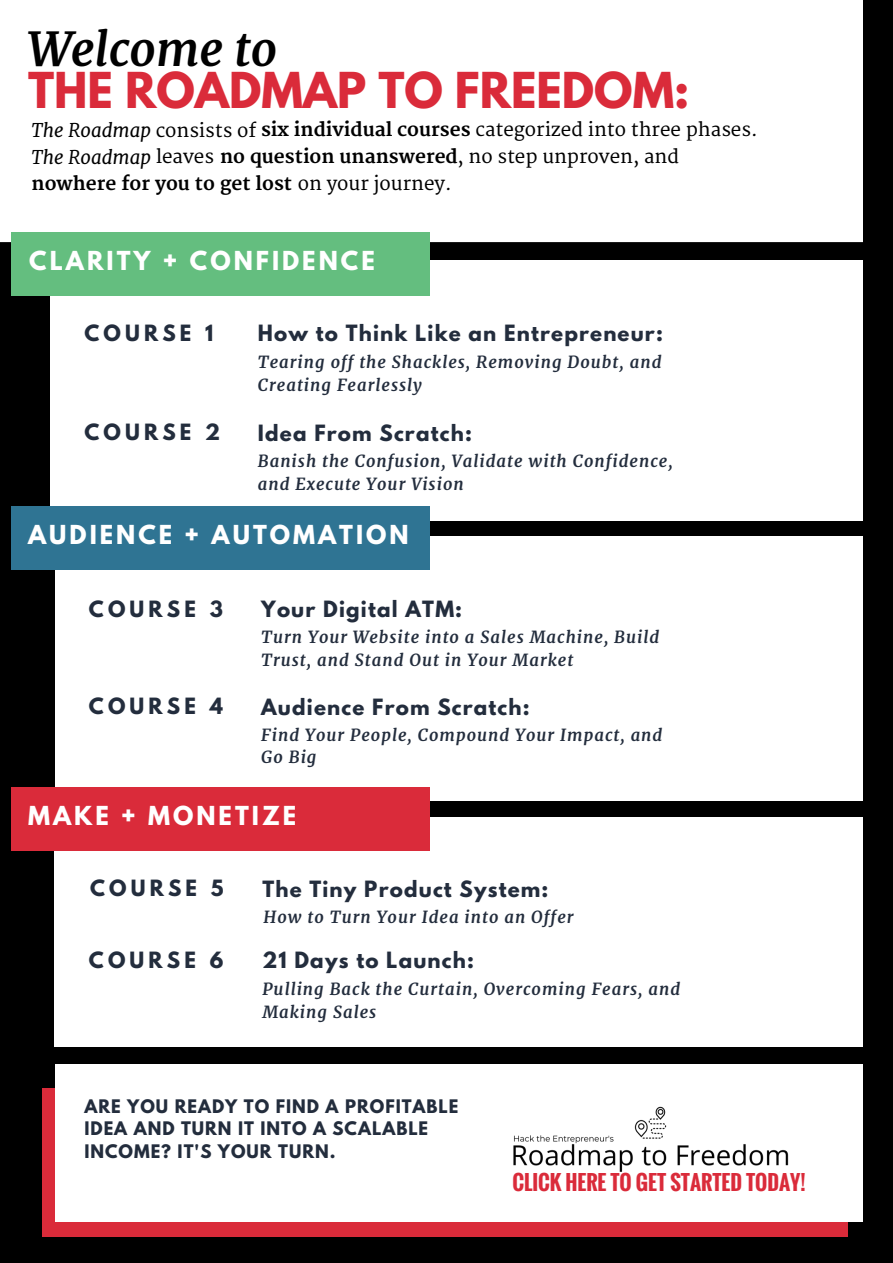
<style>
.page{position:relative;width:893px;height:1263px;background:#000}
.page>*{position:absolute;margin:0;border:0;box-sizing:border-box;transform-origin:0 0}
.t1{font:italic 700 46.35px "Merriweather";color:#000}
.t2{font:700 43.8px "League Spartan";color:#da2b3a}
.t3{font:700 23.25px "League Spartan";letter-spacing:.13em;color:#fff}
.t4{font:700 20.55px "Oswald";color:#da2b3a}
.t5{font:700 19.8px "League Spartan";letter-spacing:.06em;color:#232d3d}
.t6{font:18.75px/27px "Merriweather";color:#000}
.t7{font:italic 700 16.5px/22.5px "Merriweather";letter-spacing:.06em;color:#232d3d}
.t8{font:700 16.5px/22.5px "League Spartan";letter-spacing:.06em;color:#232d3d}
.s1{font-style:italic}
.s2{font-weight:700}
</style>
<div class="page">
<div style="left:0;top:0;width:893px;height:242px;background:#fff"></div>
<div style="left:51px;top:260px;width:833px;height:260px;background:#fff"></div>
<div style="left:11px;top:233px;width:419px;height:63px;background:#64be7f"></div>
<div style="left:55px;top:536px;width:827px;height:265px;background:#fff"></div>
<div style="left:11px;top:506px;width:419px;height:63px;background:#2f7493"></div>
<div style="left:54px;top:817px;width:828px;height:230px;background:#fff"></div>
<div style="left:11px;top:788px;width:419px;height:63px;background:#da2b3a"></div>
<div style="left:43px;top:1088px;width:805px;height:148px;background:#da2b3a"></div>
<div style="left:55px;top:1064px;width:814px;height:158px;background:#fff"></div>
<img style="left:513px;top:1106px;width:276px;height:66px">
<div style="left:864px;top:0;width:29px;height:1263px;background:#000"></div>
<h1 class="t1" style="left:28px;top:20px;width:251px">Welcome to</h1>
<h2 class="t2" style="left:28px;top:69px;width:663px">THE ROADMAP TO FREEDOM:</h2>
<p class="t6" style="left:32px;top:116px;width:727px"><span class="s1">The Roadmap</span> consists of <span class="s2">six individual courses</span> categorized into three phases.<br><span class="s1">The Roadmap</span> leaves <span class="s2">no question unanswered</span>, no step unproven, and <span class="s2">nowhere for you to get lost</span> on your journey.</p>
<h3 class="t3" style="left:29px;top:249px;width:347px">CLARITY + CONFIDENCE</h3>
<p class="t5" style="left:84px;top:323px;width:130px">COURSE 1</p>
<p class="t5" style="left:258px;top:323px;width:407px">How to Think Like an Entrepreneur:</p>
<p class="t7" style="left:258px;top:351px;width:405px">Tearing off the Shackles, Removing Doubt, and<br>Creating Fearlessly</p>
<p class="t5" style="left:84px;top:422px;width:137px">COURSE 2</p>
<p class="t5" style="left:258px;top:424px;width:216px">Idea From Scratch:</p>
<p class="t7" style="left:258px;top:450px;width:416px">Banish the Confusion, Validate with Confidence, and Execute Your Vision</p>
<h3 class="t3" style="left:28px;top:523px;width:382px">AUDIENCE + AUTOMATION</h3>
<p class="t5" style="left:89px;top:599px;width:135px">COURSE 3</p>
<p class="t5" style="left:261px;top:599px;width:202px">Your Digital ATM:</p>
<p class="t7" style="left:261px;top:626px;width:400px">Turn Your Website into a Sales Machine, Build<br>Trust, and Stand Out in Your Market</p>
<p class="t5" style="left:89px;top:696px;width:135px">COURSE 4</p>
<p class="t5" style="left:261px;top:697px;width:270px">Audience From Scratch:</p>
<p class="t7" style="left:261px;top:724px;width:403px">Find Your People, Compound Your Impact, and<br>Go Big</p>
<h3 class="t3" style="left:28px;top:804px;width:270px">MAKE + MONETIZE</h3>
<p class="t5" style="left:90px;top:878px;width:135px">COURSE 5</p>
<p class="t5" style="left:262px;top:880px;width:288px">The Tiny Product System:</p>
<p class="t7" style="left:263px;top:906px;width:312px">How to Turn Your Idea into an Offer</p>
<p class="t5" style="left:89px;top:950px;width:136px">COURSE 6</p>
<p class="t5" style="left:262px;top:950px;width:213px">21 Days to Launch:</p>
<p class="t7" style="left:262px;top:978px;width:419px">Pulling Back the Curtain, Overcoming Fears, and<br>Making Sales</p>
<p class="t8" style="left:84px;top:1097px;width:376px">ARE YOU READY TO FIND A PROFITABLE<br>IDEA AND TURN IT INTO A SCALABLE<br>INCOME? IT'S YOUR TURN.</p>
<p class="t4" style="left:512px;top:1166px;width:295px">CLICK HERE TO GET STARTED TODAY!</p>
</div>
